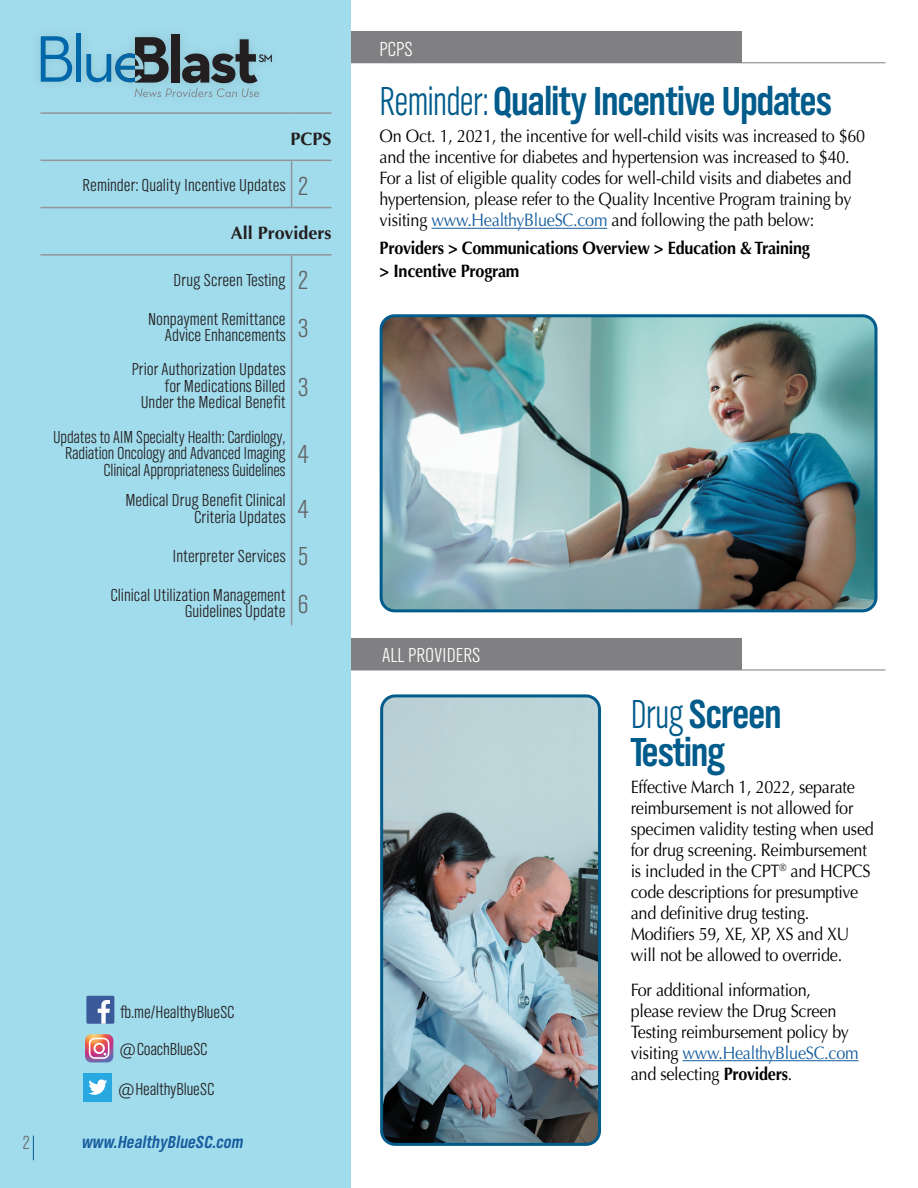
<style>
.page{position:relative;width:918px;height:1188px;background:#fff}
.page>*{position:absolute;margin:0;border:0;box-sizing:border-box;transform-origin:0 0}
.t1{font:700 42px/37.5px "TV Nord Cond EF";letter-spacing:-.02em;color:#015b8b;scale:.95 1}
.t2{font:300 27px "TV Nord Cond EF";color:#636366}
.t3{font:300 21px "TV Nord Cond EF";color:#fff}
.t4{font:300 19.65px "TV Nord Cond EF";color:#6c6d70}
.t5{font:18px/21px "Optima";letter-spacing:-.015em;color:#000;scale:.9 1}
.Table_of_Contents_St{font:300 18px "TV Nord Cond EF";color:#231f20}
.Table_of_Contents_St-2{font:300 18px/16.5px "TV Nord Cond EF";color:#231f20;text-align:right;scale:.96 1}
.t6{font:700 18px "Optima";letter-spacing:-.015em;color:#000;scale:.9 1}
.t7{font:italic 700 18px "TV Nord Cond EF";letter-spacing:.01em;color:#175d9e}
.t8{font:700 18px "Optima";color:#231f20}
.s1{font-weight:300}
.s2{color:#175d9e}
.s3{font-weight:700}
</style>
<div class="page">
<div style="left:0;top:0;width:351px;height:1188px;background:#a1dcec"></div>
<hr style="left:431px;top:228px;width:176px;height:1px;background:#175d9e">
<img style="left:381px;top:318px;width:493px;height:293px">
<div style="left:380px;top:314px;width:498px;height:298px;border:3px solid #015b8b;border-radius:14px"></div>
<img style="left:384px;top:698px;width:213px;height:444px">
<div style="left:380px;top:694px;width:221px;height:452px;border:3px solid #015b8b;border-radius:14px"></div>
<div style="left:339px;top:31px;width:403px;height:32px;background:#808083"></div>
<hr style="left:40px;top:112px;width:252px;height:2px;background:#939598">
<hr style="left:292px;top:112px;width:40px;height:2px;background:#939598">
<hr style="left:40px;top:160px;width:252px;height:1px;background:#939598">
<hr style="left:292px;top:160px;width:40px;height:1px;background:#939598">
<hr style="left:291px;top:161px;width:1px;height:46px;background:#939598">
<hr style="left:40px;top:207px;width:252px;height:1px;background:#939598">
<hr style="left:292px;top:207px;width:40px;height:1px;background:#939598">
<hr style="left:40px;top:254px;width:252px;height:2px;background:#939598">
<hr style="left:292px;top:254px;width:40px;height:2px;background:#939598">
<hr style="left:291px;top:256px;width:1px;height:46px;background:#939598">
<hr style="left:291px;top:302px;width:1px;height:47px;background:#939598">
<hr style="left:291px;top:349px;width:1px;height:71px;background:#939598">
<hr style="left:291px;top:420px;width:1px;height:64px;background:#939598">
<hr style="left:291px;top:484px;width:1px;height:47px;background:#939598">
<hr style="left:291px;top:531px;width:1px;height:47px;background:#939598">
<hr style="left:291px;top:578px;width:1px;height:47px;background:#939598">
<hr style="left:683px;top:1060px;width:176px;height:1px;background:#175d9e">
<hr style="left:351px;top:62px;width:535px;height:1px;background:#808083">
<div style="left:171px;top:34px;width:9px;height:49px;background:#231f20"></div>
<svg style="left:41px;top:36px;width:31px;height:46px"></svg>
<div style="left:76px;top:33px;width:5px;height:49px;background:#0067aa"></div>
<svg style="left:86px;top:37px;width:186px;height:60px"></svg>
<svg style="left:85px;top:1034px;width:28px;height:28px"></svg>
<div style="left:84px;top:1073px;width:28px;height:28px;background:#27a8e0"></div>
<svg style="left:88px;top:1079px;width:19px;height:16px"></svg>
<div style="left:86px;top:996px;width:28px;height:28px;background:#3b5a9a;border-radius:2px"></div>
<svg style="left:98px;top:1000px;width:12px;height:24px"></svg>
<div style="left:338px;top:29px;width:13px;height:37px;background:#a3dcec"></div>
<svg style="left:33px;top:1136px;width:1px;height:24px"></svg>
<hr style="left:351px;top:670px;width:535px;height:1px;background:#808083">
<div style="left:351px;top:638px;width:391px;height:32px;background:#808083"></div>
<p class="t8" style="left:291px;top:128px;width:43px">PCPS</p>
<p class="Table_of_Contents_St" style="left:83px;top:176px;width:204px">Reminder: Quality Incentive Updates</p>
<p class="t2" style="left:298px;top:172px;width:13px">2</p>
<p class="t8" style="left:231px;top:223px;width:102px">All Providers</p>
<p class="Table_of_Contents_St" style="left:174px;top:270px;width:113px">Drug Screen Testing</p>
<p class="t2" style="left:298px;top:266px;width:13px">2</p>
<p class="Table_of_Contents_St" style="left:148px;top:309px;width:139px">Nonpayment Remittance</p>
<p class="Table_of_Contents_St" style="left:165px;top:326px;width:122px">Advice Enhancements</p>
<p class="t2" style="left:298px;top:314px;width:13px">3</p>
<p class="Table_of_Contents_St" style="left:132px;top:360px;width:155px">Prior Authorization Updates</p>
<p class="Table_of_Contents_St" style="left:165px;top:377px;width:123px">for Medications Billed</p>
<p class="Table_of_Contents_St" style="left:141px;top:393px;width:146px">Under the Medical Benefit</p>
<p class="t2" style="left:298px;top:373px;width:13px">3</p>
<p class="Table_of_Contents_St-2" style="left:53px;top:428px;width:244px">Updates to AIM Specialty Health: Cardiology,<br>Radiation Oncology and Advanced Imaging<br>Clinical Appropriateness Guidelines</p>
<p class="Table_of_Contents_St" style="left:125px;top:491px;width:162px">Medical Drug Benefit Clinical</p>
<p class="Table_of_Contents_St" style="left:194px;top:507px;width:93px">Criteria Updates</p>
<p class="t2" style="left:298px;top:440px;width:13px">4</p>
<p class="t2" style="left:298px;top:495px;width:13px">4</p>
<p class="Table_of_Contents_St" style="left:172px;top:546px;width:115px">Interpreter Services</p>
<p class="t2" style="left:298px;top:542px;width:13px">5</p>
<p class="Table_of_Contents_St" style="left:110px;top:585px;width:177px">Clinical Utilization Management</p>
<p class="Table_of_Contents_St" style="left:185px;top:602px;width:102px">Guidelines Update</p>
<p class="t2" style="left:298px;top:590px;width:13px">6</p>
<p class="t4" style="left:22px;top:1132px;width:10px">2</p>
<p class="Table_of_Contents_St" style="left:120px;top:1002px;width:116px">fb.me/HealthyBlueSC</p>
<p class="Table_of_Contents_St" style="left:119px;top:1039px;width:90px">@CoachBlueSC</p>
<p class="Table_of_Contents_St" style="left:118px;top:1080px;width:98px">@HealthyBlueSC</p>
<p class="t7" style="left:82px;top:1132px;width:163px">www.HealthyBlueSC.com</p>
<p class="t3" style="left:380px;top:38px;width:35px">PCPS</p>
<p class="t1" style="left:380px;top:82px;width:477px"><span class="s1">Reminder:</span> Quality Incentive Updates</p>
<p class="t5" style="left:380px;top:126px;width:541px">On Oct. 1, 2021, the incentive for well-child visits was increased to $60 and the incentive for diabetes and hypertension was increased to $40.<br>For a list of eligible quality codes for well-child visits and diabetes and hypertension, please refer to the Quality Incentive Program training by visiting <span class="s2">www.HealthyBlueSC.com</span> and following the path below:</p>
<p class="t6" style="left:380px;top:238px;width:480px">Providers &gt; Communications Overview &gt; Education &amp; Training</p>
<p class="t6" style="left:380px;top:261px;width:157px">&gt; Incentive Program</p>
<p class="t3" style="left:382px;top:644px;width:100px">ALL PROVIDERS</p>
<p class="t1" style="left:631px;top:696px;width:160px"><span class="s1">Drug</span> Screen<br>Testing</p>
<p class="t5" style="left:631px;top:777px;width:272px">Effective March 1, 2022, separate reimbursement is not allowed for specimen validity testing when used for drug screening. Reimbursement is included in the CPT<sup>®</sup> and HCPCS code descriptions for presumptive and definitive drug testing.</p>
<p class="t5" style="left:631px;top:924px;width:244px">Modifiers 59, XE, XP, XS and XU will not be allowed to override.</p>
<p class="t5" style="left:631px;top:980px;width:202px">For additional information,</p>
<p class="t5" style="left:631px;top:1001px;width:230px">please review the Drug Screen</p>
<p class="t5" style="left:631px;top:1022px;width:255px">Testing reimbursement policy by visiting <span class="s2">www.HealthyBlueSC.com</span></p>
<p class="t5" style="left:631px;top:1064px;width:181px">and selecting <span class="s3">Providers</span>.</p>
</div>
